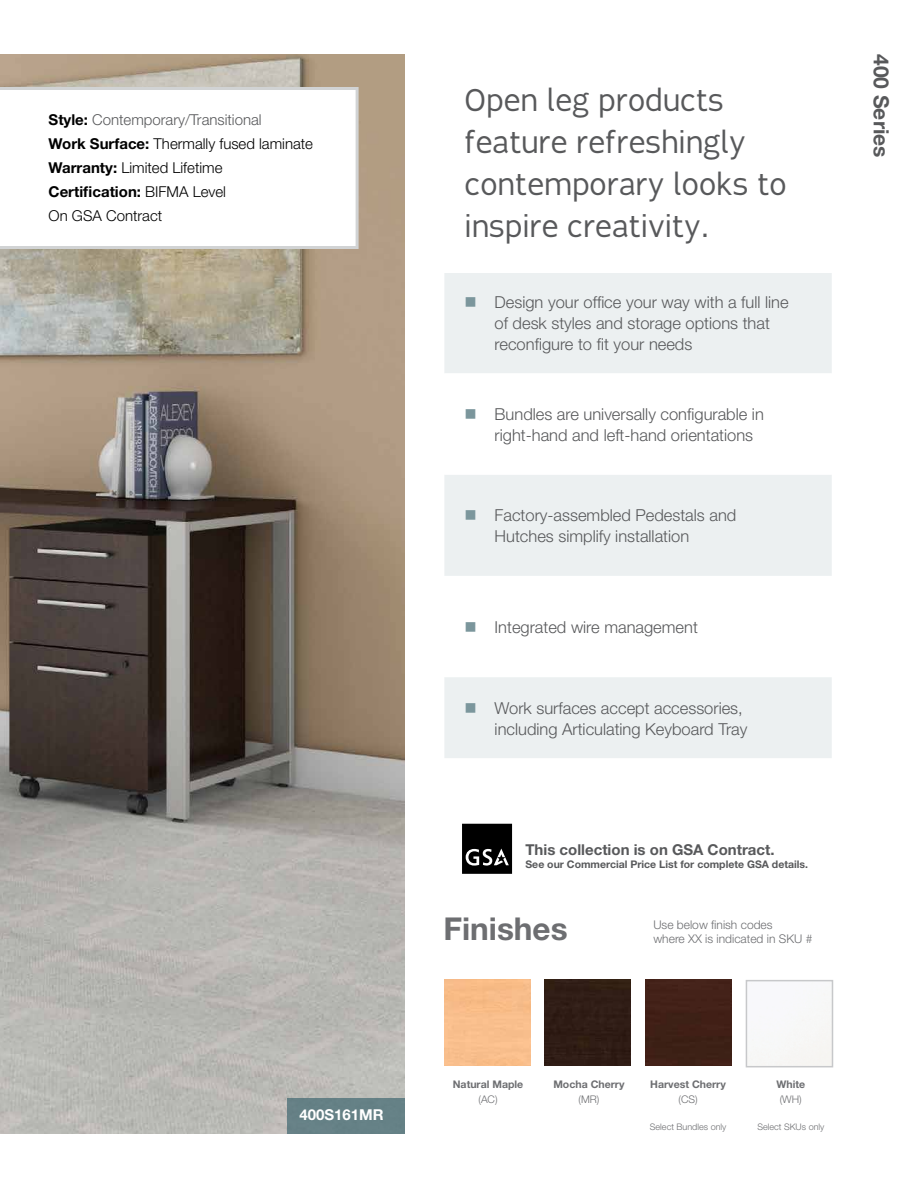
<style>
.page{position:relative;width:918px;height:1188px;background:#fff}
.page>*{position:absolute;margin:0;border:0;box-sizing:border-box;transform-origin:0 0}
.t1{font:700 31.5px "Helvetica Neue";color:#6d6e71}
.t2{font:30px/42px "Fabrica";color:#58595b}
.t3{font:700 21px "Helvetica Neue";color:#58595b}
.t4{font:300 16.5px/21px "Helvetica Neue";color:#58595b}
.t5{font:300 15px/24px "Helvetica Neue";color:#000}
.t6{font:700 15px "Helvetica Neue";color:#58595b}
.t7{font:700 15px "Helvetica Neue";color:#fff}
.t8{font:300 12px/13.5px "Helvetica Neue";color:#6d6e71}
.t9{font:700 10.5px "Helvetica Neue";color:#58595b}
.t10{font:700 10.5px "Helvetica Neue";color:#6d6e71}
.t11{font:300 10.5px "Helvetica Neue";color:#6d6e71}
.t12{font:300 9px "Helvetica Neue";color:#6d6e71}
.s1{font-weight:700}
.s2{color:#58595b}
.s3{color:#7b969c}
</style>
<div class="page">
<img style="left:0;top:54px;width:405px;height:1080px">
<svg style="left:0;top:87px;width:359px;height:162px"></svg>
<div style="left:444px;top:273px;width:388px;height:485px;background:#ecf0f1"></div>
<svg style="left:444px;top:373px;width:388px;height:304px"></svg>
<div style="left:545px;top:980px;width:86px;height:86px;background:#301d15"></div>
<div style="left:645px;top:980px;width:86px;height:86px;background:#412116"></div>
<div style="left:287px;top:1098px;width:117px;height:36px;background:#658186"></div>
<div style="left:746px;top:980px;width:87px;height:87px;border:2px solid #c7c8ca"></div>
<svg style="left:462px;top:824px;width:50px;height:50px;background:#1c1c1c"></svg>
<p class="t5" style="left:49px;top:107px;width:266px"><span class="s1">Style:</span> <span class="s2">Contemporary/Transitional<br></span><span class="s1">Work Surface:</span> Thermally fused laminate<br><span class="s1">Warranty:</span> Limited Lifetime<br><span class="s1">Certification:</span> BIFMA Level<br>On GSA Contract</p>
<p class="t7" style="left:299px;top:1105px;width:86px">400S161MR</p>
<h2 class="t2" style="left:465px;top:79px;width:324px">Open leg products feature refreshingly contemporary looks to inspire creativity.</h2>
<p class="t4" style="left:495px;top:292px;width:296px;text-indent:-30px"><span class="s3">■</span> Design your office your way with a full line of desk styles and storage options that reconfigure to fit your needs</p>
<p class="t4" style="left:495px;top:403px;width:271px;text-indent:-30px"><span class="s3">■</span> Bundles are universally configurable in right-hand and left-hand orientations</p>
<p class="t4" style="left:495px;top:505px;width:243px;text-indent:-30px"><span class="s3">■</span> Factory-assembled Pedestals and<br>Hutches simplify installation</p>
<p class="t4" style="left:465px;top:616px;width:235px"><span class="s3">■</span> Integrated wire management</p>
<p class="t4" style="left:465px;top:697px;width:284px;text-align:right"><span class="s3">■</span> Work surfaces accept accessories, including Articulating Keyboard Tray</p>
<p class="t6" style="left:525px;top:840px;width:251px">This collection is on GSA Contract.</p>
<p class="t9" style="left:525px;top:858px;width:284px">See our Commercial Price List for complete GSA details.</p>
<h1 class="t1" style="left:443px;top:909px;width:126px">Finishes</h1>
<p class="t8" style="left:653px;top:918px;width:160px">Use below finish codes<br>where XX is indicated in SKU #</p>
<p class="t3" style="left:894px;top:54px;width:105px;rotate:90deg">400 Series</p>
<p class="t10" style="left:453px;top:1078px;width:72px">Natural Maple</p>
<p class="t11" style="left:478px;top:1093px;width:21px">(AC)</p>
<p class="t10" style="left:553px;top:1078px;width:73px">Mocha Cherry</p>
<p class="t11" style="left:579px;top:1093px;width:22px">(MR)</p>
<p class="t10" style="left:650px;top:1078px;width:77px">Harvest Cherry</p>
<p class="t11" style="left:678px;top:1093px;width:21px">(CS)</p>
<p class="t10" style="left:776px;top:1078px;width:30px">White</p>
<p class="t11" style="left:780px;top:1093px;width:24px">(WH)</p>
<p class="t12" style="left:650px;top:1122px;width:78px">Select Bundles only</p>
<p class="t12" style="left:757px;top:1122px;width:68px">Select SKUs only</p>
</div>
